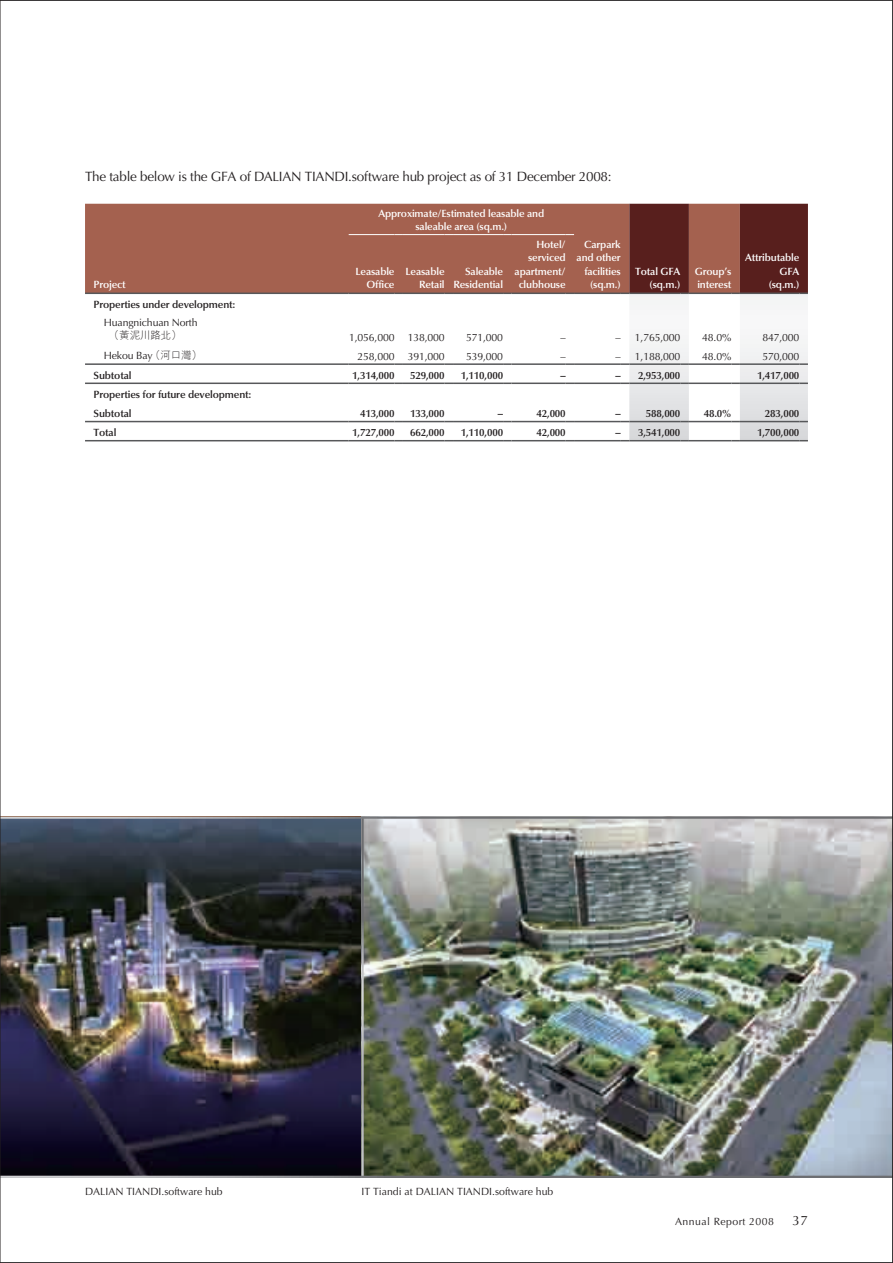
<style>
.page{position:relative;width:893px;height:1263px;background:#fff}
.page>*{position:absolute;margin:0;border:0;box-sizing:border-box;transform-origin:0 0}
.t1{font:13.5px "Optima";letter-spacing:-.02em;color:#231f20}
.t2{font:600 10.5px/13.5px "Optima";letter-spacing:-.015em;color:#fff;text-align:right}
.t3{font:600 10.5px/19.2px "Optima";letter-spacing:-.015em;color:#231f20}
.t4{font:10.5px "Optima";letter-spacing:-.015em;color:#231f20}
.t5{font:10.5px "Optima";letter-spacing:.04em;color:#231f20}
.t6{font:300 10.5px "M Hei HK";letter-spacing:-.015em;color:#231f20}
.s1{font-family:"M Hei HK";font-weight:300}
</style>
<div class="page">
<img style="left:1px;top:0;width:892px;height:1263px">
<hr style="left:0;top:0;width:1px;height:1263px;background:#231f20">
<p class="t1" style="left:85px;top:169px;width:528px">The table below is the GFA of DALIAN TIANDI.software hub project as of 31 December 2008:</p>
<p class="t2" style="left:378px;top:207px;width:167px;text-align:center">Approximate/Estimated leasable and saleable area (sq.m.)</p>
<p class="t2" style="left:94px;top:278px;width:34px">Project</p>
<p class="t2" style="left:355px;top:264px;width:41px">Leasable<br>Office</p>
<p class="t2" style="left:406px;top:264px;width:41px">Leasable<br>Retail</p>
<p class="t2" style="left:453px;top:264px;width:51px">Saleable<br>Residential</p>
<p class="t2" style="left:515px;top:237px;width:53px">Hotel/ serviced apartment/ clubhouse</p>
<p class="t2" style="left:577px;top:237px;width:46px">Carpark and other facilities (sq.m.)</p>
<p class="t2" style="left:635px;top:264px;width:47px">Total GFA (sq.m.)</p>
<p class="t2" style="left:695px;top:264px;width:38px;text-align:left">Group’s interest</p>
<p class="t2" style="left:745px;top:251px;width:56px">Attributable<br>GFA<br>(sq.m.)</p>
<p class="t3" style="left:94px;top:295px;width:144px">Properties under development:</p>
<p class="t4" style="left:104px;top:316px;width:95px">Huangnichuan North</p>
<p class="t6" style="left:109px;top:328px;width:74px">（黃泥川路北）</p>
<p class="t4" style="left:349px;top:331px;width:97px">1,056,000 138,000</p>
<p class="t4" style="left:466px;top:331px;width:39px">571,000</p>
<p class="t4" style="left:560px;top:331px;width:7px">–</p>
<p class="t4" style="left:616px;top:331px;width:66px">– 1,765,000</p>
<p class="t4" style="left:702px;top:331px;width:31px">48.0%</p>
<p class="t4" style="left:762px;top:331px;width:39px">847,000</p>
<p class="t4" style="left:104px;top:349px;width:100px">Hekou Bay <span class="s1">（河口灣）</span></p>
<p class="t4" style="left:358px;top:350px;width:89px">258,000 391,000</p>
<p class="t4" style="left:466px;top:350px;width:39px">539,000</p>
<p class="t4" style="left:560px;top:350px;width:7px">–</p>
<p class="t4" style="left:616px;top:350px;width:66px">– 1,188,000</p>
<p class="t4" style="left:702px;top:350px;width:31px">48.0%</p>
<p class="t4" style="left:762px;top:350px;width:39px">570,000</p>
<p class="t3" style="left:94px;top:366px;width:39px">Subtotal</p>
<p class="t3" style="left:352px;top:366px;width:44px">1,314,000</p>
<p class="t3" style="left:410px;top:366px;width:36px">529,000</p>
<p class="t3" style="left:461px;top:366px;width:44px">1,110,000</p>
<p class="t3" style="left:560px;top:366px;width:7px">–</p>
<p class="t3" style="left:616px;top:366px;width:66px">– 2,953,000</p>
<p class="t3" style="left:757px;top:366px;width:44px">1,417,000</p>
<p class="t3" style="left:94px;top:385px;width:159px">Properties for future development:<br>Subtotal</p>
<p class="t3" style="left:360px;top:404px;width:36px">413,000</p>
<p class="t3" style="left:410px;top:404px;width:36px">133,000</p>
<p class="t3" style="left:498px;top:404px;width:7px">–</p>
<p class="t3" style="left:536px;top:404px;width:31px">42,000</p>
<p class="t3" style="left:616px;top:404px;width:66px">– 588,000</p>
<p class="t3" style="left:704px;top:404px;width:29px">48.0%</p>
<p class="t3" style="left:765px;top:404px;width:36px">283,000</p>
<p class="t3" style="left:94px;top:423px;width:24px">Total</p>
<p class="t3" style="left:352px;top:423px;width:44px">1,727,000</p>
<p class="t3" style="left:410px;top:423px;width:36px">662,000</p>
<p class="t3" style="left:461px;top:423px;width:44px">1,110,000</p>
<p class="t3" style="left:536px;top:423px;width:31px">42,000</p>
<p class="t3" style="left:616px;top:423px;width:66px">– 3,541,000</p>
<p class="t3" style="left:757px;top:423px;width:44px">1,700,000</p>
<p class="t4" style="left:85px;top:1185px;width:139px">DALIAN TIANDI.software hub</p>
<p class="t4" style="left:361px;top:1185px;width:194px">IT Tiandi at DALIAN TIANDI.software hub</p>
<p class="t5" style="left:675px;top:1215px;width:100px">Annual Report 2008</p>
<p class="t1" style="left:792px;top:1212px;width:17px">37</p>
</div>
